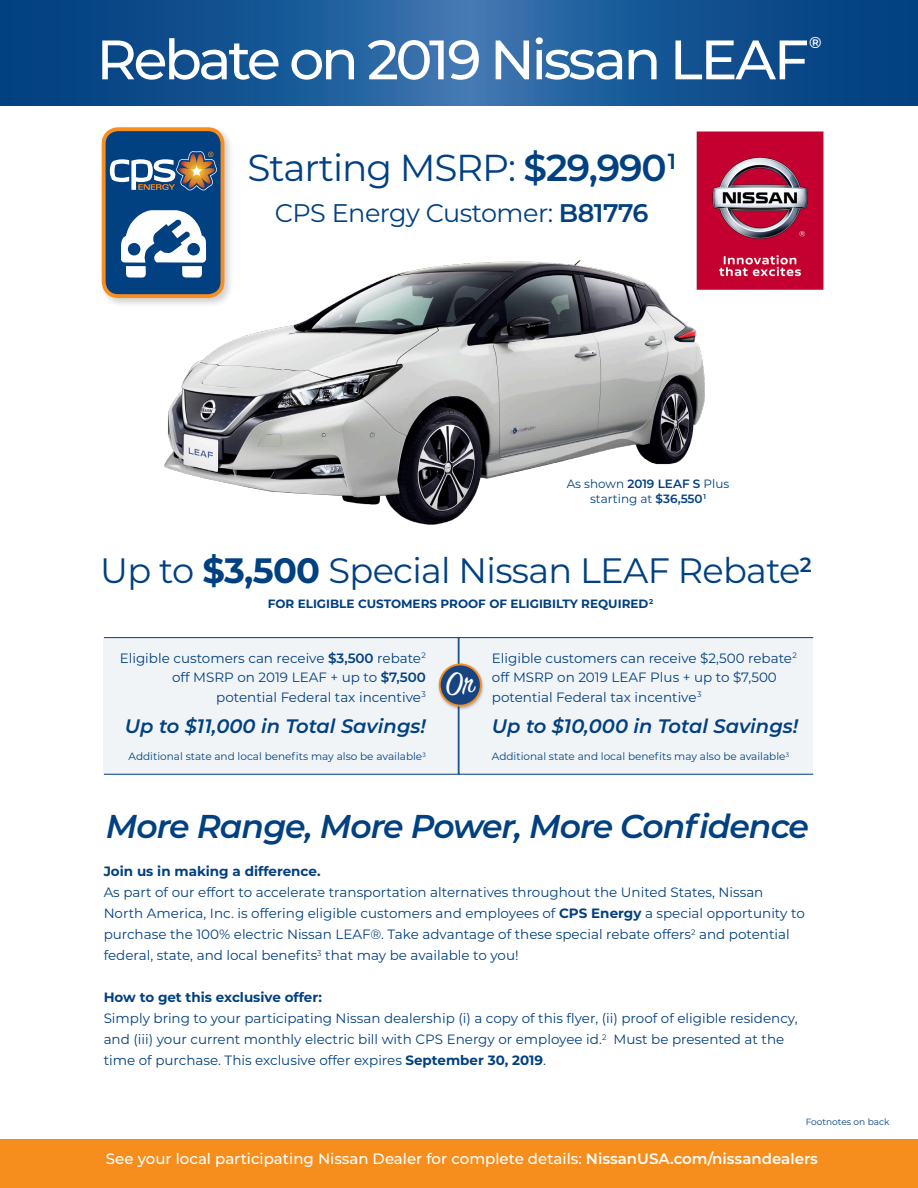
<style>
.page{position:relative;width:918px;height:1188px;background:#fff}
.page>*{position:absolute;margin:0;border:0;box-sizing:border-box;transform-origin:0 0}
.t1{font:500 55.5px "Montserrat";letter-spacing:-.06em;color:#fff}
.t2{font:37.5px "Montserrat";letter-spacing:-.03em;color:#014081}
.t3{font:35.25px "Montserrat";letter-spacing:-.02em;color:#014081}
.t4{font:italic 600 33px "Montserrat";letter-spacing:-.03em;color:#014081}
.t5{font:25.5px "Montserrat";letter-spacing:-.02em;color:#014081}
.t6{font:italic 600 19.5px "Montserrat";color:#014081}
.t7{font:600 15.75px "Montserrat";color:#fff}
.t8{font:500 15px "Montserrat";color:#fff}
.t9{font:13.5px/21px "Montserrat";color:#014081}
.t10{font:700 13.5px "Montserrat";color:#014081}
.t11{font:700 12px "Montserrat";color:#014081}
.t12{font:12px "Montserrat";color:#014081}
.t13{font:10.5px "Montserrat";color:#014081}
.t14{font:9px "Montserrat";color:#014081}
.s1{font-weight:600}
.s2{font-weight:700}
</style>
<div class="page">
<div style="left:104px;top:638px;width:709px;height:137px;background:#f1f4f7"></div>
<div style="left:459px;top:637px;width:355px;height:138px;border:1px solid #014081"></div>
<div style="left:104px;top:637px;width:355px;height:138px;border:1px solid #014081"></div>
<img style="left:164px;top:260px;width:541px;height:265px">
<img style="left:671px;top:131px;width:153px;height:171px">
<div style="left:0;top:1139px;width:918px;height:49px;background:#f68e1e"></div>
<svg style="left:0;top:0;width:918px;height:106px;background:#185694"></svg>
<div style="left:437px;top:663px;width:48px;height:48px;background:#231f20;opacity:.3"></div>
<svg style="left:440px;top:664px;width:41px;height:42px"></svg>
<div style="left:439px;top:664px;width:43px;height:43px;border:2px solid #f68e1e;border-radius:50%"></div>
<div style="left:99px;top:126px;width:135px;height:183px;background:#231f20;opacity:.2"></div>
<div style="left:104px;top:129px;width:119px;height:167px;background:#014081;border-radius:15px"></div>
<div style="left:102px;top:127px;width:122px;height:171px;border:4px solid #f68e21;border-radius:15px"></div>
<svg style="left:110px;top:151px;width:107px;height:40px"></svg>
<svg style="left:121px;top:210px;width:85px;height:68px"></svg>
<svg style="left:444px;top:670px;width:33px;height:28px"></svg>
<p class="t1" style="left:96px;top:21px;width:714px">Rebate on 2019 Nissan LEAF</p>
<p class="t7" style="left:809px;top:31px;width:14px">®</p>
<p class="t2" style="left:247px;top:142px;width:430px">Starting MSRP: <span class="s1">$29,990</span><sup>1</sup></p>
<p class="t5" style="left:275px;top:195px;width:375px">CPS Energy Customer: <span class="s1">B81776</span></p>
<p class="t12" style="left:567px;top:476px;width:164px">As shown <span class="s1">2019 LEAF S</span> Plus</p>
<p class="t12" style="left:590px;top:491px;width:117px">starting at <span class="s1">$36,550</span><sup>1</sup></p>
<p class="t3" style="left:100px;top:547px;width:713px">Up to <span class="s2">$3,500</span> Special Nissan LEAF Rebate<sup>2</sup></p>
<p class="t11" style="left:268px;top:595px;width:387px">FOR ELIGIBLE CUSTOMERS PROOF OF ELIGIBILTY REQUIRED<sup>2</sup></p>
<p class="t9" style="left:120px;top:648px;width:308px;line-height:19.5px;text-align:right">Eligible customers can receive <span class="s1">$3,500</span> rebate<sup>2 </sup>off MSRP on 2019 LEAF + up to <span class="s1">$7,500 </span>potential Federal tax incentive<sup>3</sup></p>
<p class="t6" style="left:125px;top:712px;width:303px">Up to $11,000 in Total Savings!</p>
<p class="t13" style="left:129px;top:749px;width:299px">Additional state and local benefits may also be available<sup>3</sup></p>
<p class="t9" style="left:492px;top:648px;width:307px;line-height:19.5px">Eligible customers can receive $2,500 rebate<sup>2 </sup>off MSRP on 2019 LEAF Plus + up to $7,500 potential Federal tax incentive<sup>3</sup></p>
<p class="t6" style="left:492px;top:712px;width:308px">Up to $10,000 in Total Savings!</p>
<p class="t13" style="left:492px;top:749px;width:299px">Additional state and local benefits may also be available<sup>3</sup></p>
<p class="t4" style="left:106px;top:802px;width:705px">More Range, More Power, More Confidence</p>
<p class="t10" style="left:104px;top:862px;width:218px">Join us in making a difference.</p>
<p class="t9" style="left:104px;top:882px;width:703px">As part of our effort to accelerate transportation alternatives throughout the United States, Nissan North America, Inc. is offering eligible customers and employees of <span class="s2">CPS Energy</span> a special opportunity to purchase the 100% electric Nissan LEAF®. Take advantage of these special rebate offers<sup>2</sup> and potential federal, state, and local benefits<sup>3</sup> that may be available to you!</p>
<p class="t10" style="left:104px;top:988px;width:220px">How to get this exclusive offer:</p>
<p class="t9" style="left:104px;top:1008px;width:695px">Simply bring to your participating Nissan dealership (i) a copy of this flyer, (ii) proof of eligible residency, and (iii) your current monthly electric bill with CPS Energy or employee id.<sup>2</sup> Must be presented at the time of purchase. This exclusive offer expires <span class="s2">September 30, 2019</span>.</p>
<p class="t14" style="left:806px;top:1116px;width:85px">Footnotes on back</p>
<p class="t8" style="left:106px;top:1148px;width:714px">See your local participating Nissan Dealer for complete details: <span class="s1">NissanUSA.com/nissandealers</span></p>
</div>
